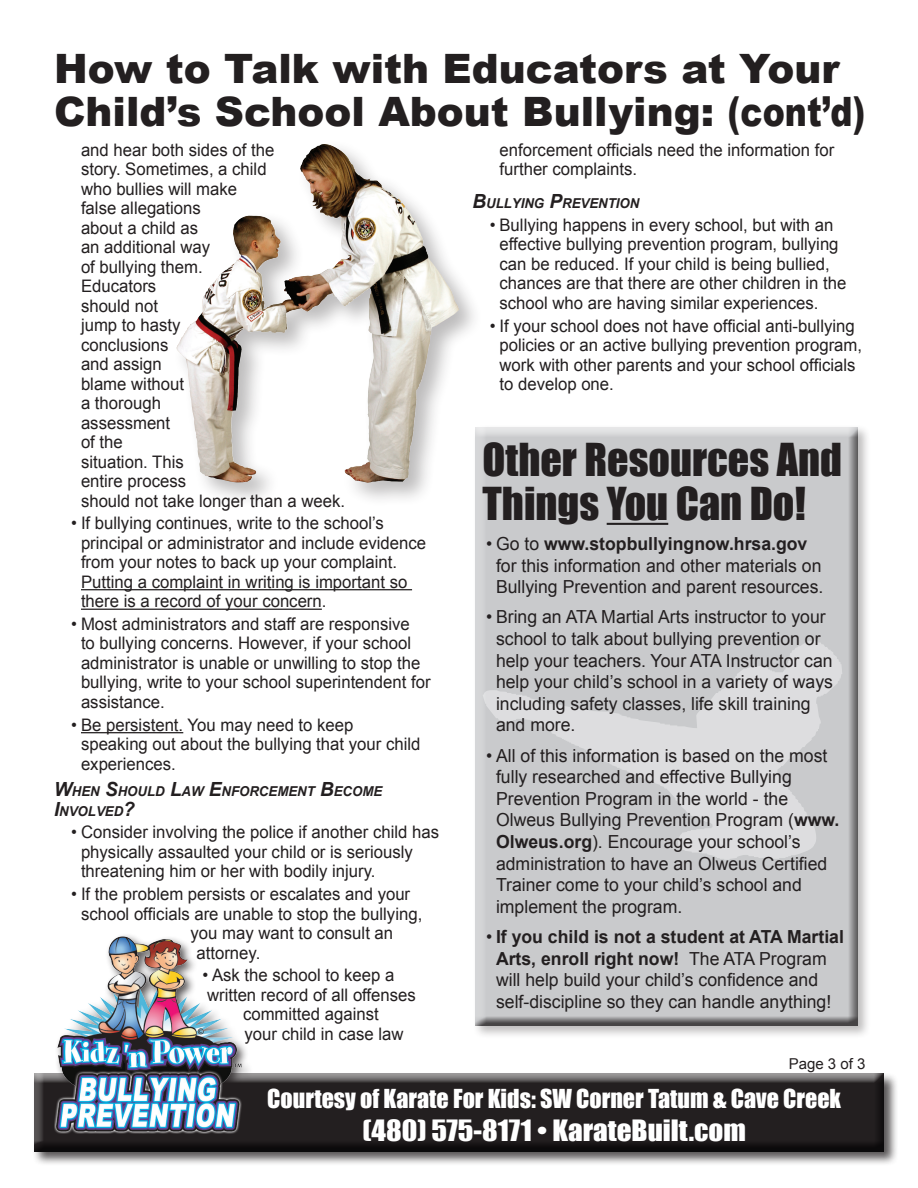
<style>
.page{position:relative;width:918px;height:1188px;background:#fff}
.page>*{position:absolute;margin:0;border:0;box-sizing:border-box;transform-origin:0 0}
.t1{font:41.7px/43.5px "Impact";color:#231f20}
.t2{font:900 40.5px/43.5px "Arial";color:#231f20}
.t3{font:27px "Impact";color:#fff;scale:1.08 1}
.t4{font:24px "Impact";color:#fff}
.t5{font:18px/21.6px "Arial";color:#231f20}
.t6{font:17.25px/19.5px "Arial";color:#231f20}
.t7{font:15px "Arial";color:#231f20}
.t8{font:italic 700 13.65px/19.5px "Arial";color:#231f20}
.s1{font-size:19.5px}
.s2{font-weight:700}
</style>
<div class="page">
<div style="left:33px;top:1072px;width:866px;height:94px;background:#231f20;opacity:.75"></div>
<div style="left:33px;top:1073px;width:852px;height:80px;background:#231f20;opacity:.75"></div>
<div style="left:51px;top:933px;width:201px;height:213px;background:#231f20;opacity:.75"></div>
<img style="left:54px;top:933px;width:190px;height:201px">
<hr style="left:81px;top:589px;width:331px;height:1px;background:#231f20">
<hr style="left:81px;top:609px;width:241px;height:1px;background:#231f20">
<hr style="left:81px;top:732px;width:102px;height:1px;background:#231f20">
<div style="left:472px;top:424px;width:398px;height:615px;background:#231f20;opacity:.3"></div>
<div style="left:474px;top:428px;width:384px;height:598px;background:#231f20;opacity:.75"></div>
<img style="left:483px;top:642px;width:323px;height:192px">
<hr style="left:607px;top:523px;width:61px;height:2px;background:#231f20">
<div style="left:171px;top:139px;width:311px;height:367px;background:#231f20;opacity:.3"></div>
<img style="left:263px;top:144px;width:87px;height:164px">
<h2 class="t2" style="left:54px;top:46px;width:813px">How to Talk with Educators at Your<br>Child’s School About Bullying: (cont’d)</h2>
<p class="t6" style="left:81px;top:140px;width:266px">and hear both sides of the<br>story. Sometimes, a child<br>who bullies will make<br>false allegations<br>about a child as<br>an additional way<br>of bullying them.<br>Educators<br>should not<br>jump to hasty<br>conclusions<br>and assign<br>blame without<br>a thorough<br>assessment<br>of the<br>situation. This<br>entire process<br>should not take longer than a week.</p>
<p class="t6" style="left:81px;top:514px;width:347px;text-indent:-10px">• If bullying continues, write to the school’s principal or administrator and include evidence from your notes to back up your complaint.<br>Putting a complaint in writing is important so there is a record of your concern.</p>
<p class="t6" style="left:81px;top:614px;width:351px;text-indent:-10px">• Most administrators and staff are responsive<br>to bullying concerns. However, if your school administrator is unable or unwilling to stop the bullying, write to your school superintendent for assistance.</p>
<p class="t6" style="left:81px;top:715px;width:341px;text-indent:-10px">• Be persistent. You may need to keep speaking out about the bullying that your child experiences.</p>
<p class="t8" style="left:54px;top:782px;width:330px"><span class="s1">W</span>HEN <span class="s1">S</span>HOULD <span class="s1">L</span>AW <span class="s1">E</span>NFORCEMENT <span class="s1">B</span>ECOME<br><span class="s1">I</span>NVOLVED<span class="s1">?</span></p>
<p class="t6" style="left:81px;top:823px;width:360px;text-indent:-10px">• Consider involving the police if another child has physically assaulted your child or is seriously threatening him or her with bodily injury.</p>
<p class="t6" style="left:71px;top:884px;width:340px">• If the problem persists or escalates and your</p>
<p class="t6" style="left:81px;top:904px;width:343px">school officials are unable to stop the bullying,</p>
<p class="t6" style="left:190px;top:923px;width:204px">you may want to consult an</p>
<p class="t6" style="left:197px;top:943px;width:65px">attorney.</p>
<p class="t6" style="left:203px;top:966px;width:193px">• Ask the school to keep a</p>
<p class="t6" style="left:207px;top:985px;width:210px">written record of all offenses</p>
<p class="t6" style="left:243px;top:1005px;width:137px">committed against</p>
<p class="t6" style="left:245px;top:1024px;width:161px">your child in case law</p>
<p class="t6" style="left:500px;top:140px;width:336px">enforcement officials need the information for further complaints.</p>
<p class="t8" style="left:472px;top:194px;width:168px"><span class="s1">B</span>ULLYING <span class="s1">P</span>REVENTION</p>
<p class="t6" style="left:500px;top:215px;width:348px;text-indent:-10px">• Bullying happens in every school, but with an effective bullying prevention program, bullying can be reduced. If your child is being bullied, chances are that there are other children in the school who are having similar experiences.</p>
<p class="t6" style="left:500px;top:316px;width:364px;text-indent:-10px">• If your school does not have official anti-bullying policies or an active bullying prevention program, work with other parents and your school officials to develop one.</p>
<h1 class="t1" style="left:483px;top:437px;width:361px">Other Resources And<br>Things You Can Do!</h1>
<p class="t5" style="left:496px;top:533px;width:329px;text-indent:-10px">• Go to <span class="s2">www.stopbullyingnow.hrsa.gov </span>for this information and other materials on<br>Bullying Prevention and parent resources.</p>
<p class="t5" style="left:496px;top:606px;width:338px;text-indent:-10px">• Bring an ATA Martial Arts instructor to your school to talk about bullying prevention or help your teachers. Your ATA Instructor can help your child’s school in a variety of ways including safety classes, life skill training and more.</p>
<p class="t5" style="left:496px;top:745px;width:345px;text-indent:-10px">• All of this information is based on the most fully researched and effective Bullying Prevention Program in the world - the Olweus Bullying Prevention Program (<span class="s2">www.<br>Olweus.org</span>). Encourage your school’s administration to have an Olweus Certified Trainer come to your child’s school and implement the program.</p>
<p class="t5" style="left:496px;top:926px;width:349px;text-indent:-10px">• <span class="s2">If you child is not a student at ATA Martial Arts, enroll right now!</span> The ATA Program will help build your child’s confidence and self-discipline so they can handle anything!</p>
<p class="t7" style="left:789px;top:1054px;width:78px">Page 3 of 3</p>
<h3 class="t4" style="left:267px;top:1080px;width:575px">Courtesy of Karate For Kids: SW Corner Tatum &amp; Cave Creek</h3>
<h3 class="t3" style="left:362px;top:1109px;width:356px">(480) 575-8171 • KarateBuilt.com</h3>
</div>
